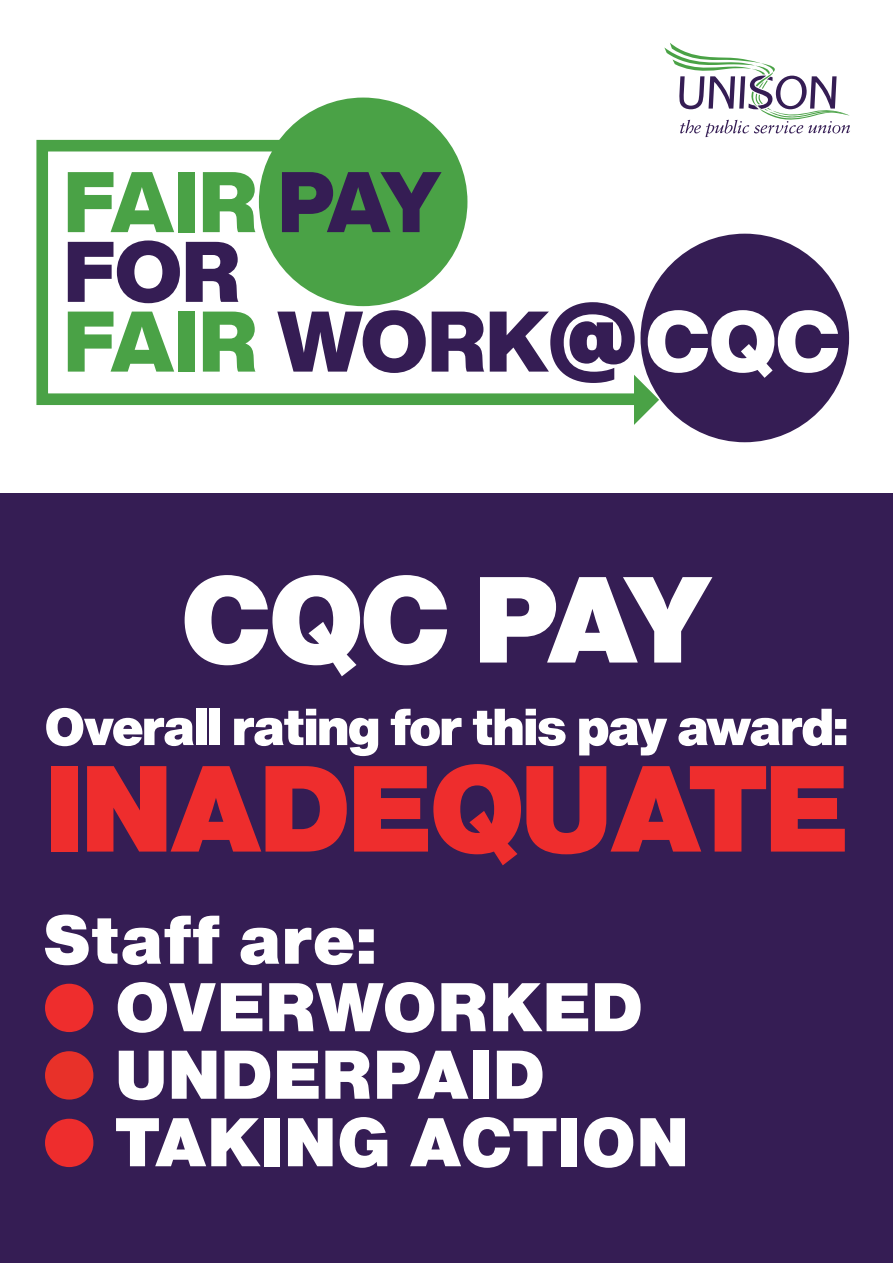
<style>
.page{position:relative;width:893px;height:1263px;background:#fff}
.page>*{position:absolute;margin:0;border:0;box-sizing:border-box;transform-origin:0 0}
.t1{font:900 120px "Helvetica Now Text";letter-spacing:-.04em;color:#ee2d2d}
.t2{font:900 120px "Helvetica Now Text";letter-spacing:-.08em;color:#fff}
.t3{font:900 84.3px/69.8px "Helvetica Now Display";color:#351d54}
.t4{font:900 67.5px "Helvetica Now Text";color:#fff}
.t5{font:900 51px "Helvetica Now Text";letter-spacing:-.04em;color:#fff}
.s1{color:#4aa246}
.s2{font-size:95.25px}
.s3{color:#fff}
.s4{color:#ee2d2d}
.s5{color:#e83129}
</style>
<div class="page">
<div style="left:0;top:493px;width:893px;height:770px;background:#351d54"></div>
<div style="left:259px;top:98px;width:208px;height:208px;background:#4aa246;border-radius:50%"></div>
<div style="left:640px;top:234px;width:209px;height:208px;background:#351d54;border-radius:50%"></div>
<svg style="left:36px;top:134px;width:623px;height:271px"></svg>
<svg style="left:634px;top:375px;width:25px;height:50px"></svg>
<svg style="left:664px;top:43px;width:186px;height:94px"></svg>
<p class="t3" style="left:64px;top:168px;width:778px"><span class="s1">FAIR</span> PAY<br>FOR<br><span class="s1">FAIR</span> WORK<span class="s2">@</span><span class="s3">CQC</span></p>
<h1 class="t2" style="left:179px;top:529px;width:536px">CQC PAY</h1>
<p class="t5" style="left:44px;top:688px;width:807px">Overall rating for this pay award:</p>
<h1 class="t1" style="left:43px;top:718px;width:808px">INADEQUATE</h1>
<p class="t4" style="left:43px;top:889px;width:336px">Staff are:</p>
<p class="t4" style="left:43px;top:956px;width:602px"><span class="s4">●</span> OVERWORKED</p>
<p class="t4" style="left:43px;top:1024px;width:504px"><span class="s5">●</span> UNDERPAID</p>
<p class="t4" style="left:43px;top:1091px;width:648px"><span class="s4">●</span> TAKING ACTION</p>
</div>
